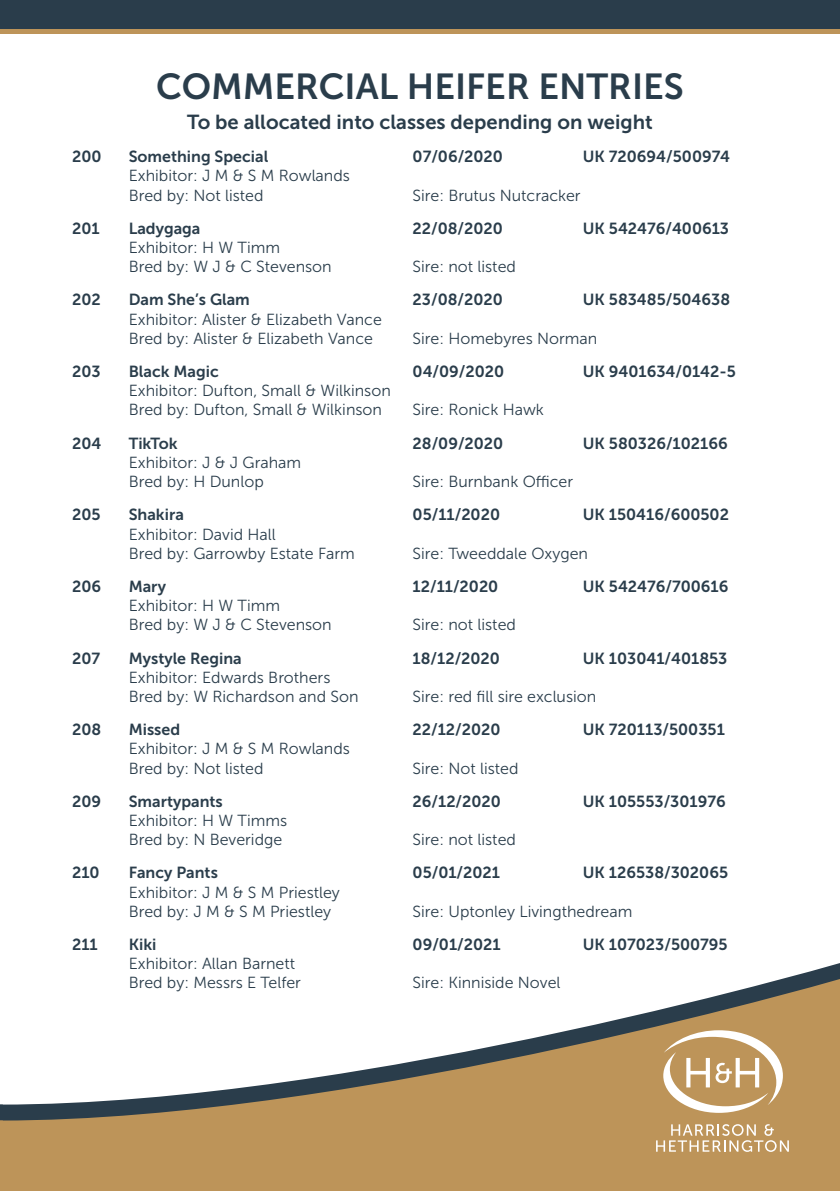
<style>
.page{position:relative;width:840px;height:1191px;background:#fff}
.page>*{position:absolute;margin:0;border:0;box-sizing:border-box;transform-origin:0 0}
.t1{font:36px "Museo Sans 700";color:#2a3d4b}
.t2{font:20.2px "Museo Sans 700";color:#2a3d4b}
.t3{font:16px/19.2px "Museo Sans 300";color:#2a3d4b}
.t4{font:16px "Museo Sans 700";color:#2a3d4b}
</style>
<div class="page">
<svg style="left:0;top:28px;width:839px;height:6px;fill:#bd9459"></svg>
<svg style="left:3px;top:974px;width:836px;height:217px;fill:#bd9459"></svg>
<svg style="left:0;top:1104px;width:3px;height:87px"></svg>
<div style="left:0;top:0;width:839px;height:28px;background:#2a3d4b"></div>
<svg style="left:663px;top:1030px;width:119px;height:82px"></svg>
<svg style="left:655px;top:1124px;width:133px;height:27px"></svg>
<h1 class="t1" style="left:156px;top:67px;width:529px">COMMERCIAL HEIFER ENTRIES</h1>
<p class="t2" style="left:187px;top:111px;width:467px">To be allocated into classes depending on weight</p>
<p class="t4" style="left:72px;top:148px;width:31px">200</p>
<p class="t4" style="left:129px;top:148px;width:141px">Something Special</p>
<p class="t4" style="left:412px;top:148px;width:92px">07/06/2020</p>
<p class="t4" style="left:582px;top:148px;width:149px">UK 720694/500974</p>
<p class="t3" style="left:129px;top:166px;width:223px">Exhibitor: J M &amp; S M Rowlands<br>Bred by: Not listed</p>
<p class="t3" style="left:412px;top:186px;width:169px">Sire: Brutus Nutcracker</p>
<p class="t4" style="left:72px;top:219px;width:29px">201</p>
<p class="t4" style="left:129px;top:219px;width:73px">Ladygaga</p>
<p class="t4" style="left:412px;top:219px;width:92px">22/08/2020</p>
<p class="t4" style="left:582px;top:219px;width:148px">UK 542476/400613</p>
<p class="t3" style="left:129px;top:238px;width:204px">Exhibitor: H W Timm<br>Bred by: W J &amp; C Stevenson</p>
<p class="t3" style="left:412px;top:257px;width:105px">Sire: not listed</p>
<p class="t4" style="left:72px;top:291px;width:30px">202</p>
<p class="t4" style="left:129px;top:291px;width:123px">Dam She’s Glam</p>
<p class="t4" style="left:412px;top:291px;width:92px">23/08/2020</p>
<p class="t4" style="left:582px;top:291px;width:149px">UK 583485/504638</p>
<p class="t3" style="left:129px;top:310px;width:254px">Exhibitor: Alister &amp; Elizabeth Vance<br>Bred by: Alister &amp; Elizabeth Vance</p>
<p class="t3" style="left:412px;top:329px;width:186px">Sire: Homebyres Norman</p>
<p class="t4" style="left:72px;top:362px;width:30px">203</p>
<p class="t4" style="left:129px;top:362px;width:92px">Black Magic</p>
<p class="t4" style="left:412px;top:362px;width:93px">04/09/2020</p>
<p class="t4" style="left:582px;top:362px;width:154px">UK 9401634/0142-5</p>
<p class="t3" style="left:129px;top:381px;width:263px">Exhibitor: Dufton, Small &amp; Wilkinson<br>Bred by: Dufton, Small &amp; Wilkinson</p>
<p class="t3" style="left:412px;top:400px;width:133px">Sire: Ronick Hawk</p>
<p class="t4" style="left:72px;top:434px;width:31px">204</p>
<p class="t4" style="left:129px;top:434px;width:51px">TikTok</p>
<p class="t4" style="left:412px;top:434px;width:92px">28/09/2020</p>
<p class="t4" style="left:582px;top:434px;width:146px">UK 580326/102166</p>
<p class="t3" style="left:129px;top:453px;width:174px">Exhibitor: J &amp; J Graham<br>Bred by: H Dunlop</p>
<p class="t3" style="left:412px;top:472px;width:162px">Sire: Burnbank Officer</p>
<p class="t4" style="left:72px;top:506px;width:30px">205</p>
<p class="t4" style="left:129px;top:506px;width:57px">Shakira</p>
<p class="t4" style="left:412px;top:506px;width:89px">05/11/2020</p>
<p class="t4" style="left:582px;top:506px;width:147px">UK 150416/600502</p>
<p class="t3" style="left:129px;top:524px;width:227px">Exhibitor: David Hall<br>Bred by: Garrowby Estate Farm</p>
<p class="t3" style="left:412px;top:544px;width:177px">Sire: Tweeddale Oxygen</p>
<p class="t4" style="left:72px;top:577px;width:31px">206</p>
<p class="t4" style="left:129px;top:577px;width:39px">Mary</p>
<p class="t4" style="left:412px;top:577px;width:87px">12/11/2020</p>
<p class="t4" style="left:582px;top:577px;width:147px">UK 542476/700616</p>
<p class="t3" style="left:129px;top:596px;width:204px">Exhibitor: H W Timm<br>Bred by: W J &amp; C Stevenson</p>
<p class="t3" style="left:412px;top:615px;width:105px">Sire: not listed</p>
<p class="t4" style="left:72px;top:649px;width:30px">207</p>
<p class="t4" style="left:129px;top:649px;width:114px">Mystyle Regina</p>
<p class="t4" style="left:412px;top:649px;width:89px">18/12/2020</p>
<p class="t4" style="left:582px;top:649px;width:146px">UK 103041/401853</p>
<p class="t3" style="left:129px;top:668px;width:231px">Exhibitor: Edwards Brothers<br>Bred by: W Richardson and Son</p>
<p class="t3" style="left:412px;top:687px;width:185px">Sire: red fill sire exclusion</p>
<p class="t4" style="left:72px;top:720px;width:31px">208</p>
<p class="t4" style="left:129px;top:720px;width:53px">Missed</p>
<p class="t4" style="left:412px;top:720px;width:89px">22/12/2020</p>
<p class="t4" style="left:582px;top:720px;width:143px">UK 720113/500351</p>
<p class="t3" style="left:129px;top:739px;width:223px">Exhibitor: J M &amp; S M Rowlands<br>Bred by: Not listed</p>
<p class="t3" style="left:412px;top:758px;width:107px">Sire: Not listed</p>
<p class="t4" style="left:72px;top:792px;width:31px">209</p>
<p class="t4" style="left:129px;top:792px;width:96px">Smartypants</p>
<p class="t4" style="left:412px;top:792px;width:90px">26/12/2020</p>
<p class="t4" style="left:582px;top:792px;width:144px">UK 105553/301976</p>
<p class="t3" style="left:129px;top:811px;width:160px">Exhibitor: H W Timms<br>Bred by: N Beveridge</p>
<p class="t3" style="left:412px;top:830px;width:105px">Sire: not listed</p>
<p class="t4" style="left:72px;top:864px;width:29px">210</p>
<p class="t4" style="left:129px;top:864px;width:91px">Fancy Pants</p>
<p class="t4" style="left:412px;top:864px;width:89px">05/01/2021</p>
<p class="t4" style="left:582px;top:864px;width:147px">UK 126538/302065</p>
<p class="t3" style="left:129px;top:882px;width:213px">Exhibitor: J M &amp; S M Priestley<br>Bred by: J M &amp; S M Priestley</p>
<p class="t3" style="left:412px;top:902px;width:221px">Sire: Uptonley Livingthedream</p>
<p class="t4" style="left:72px;top:935px;width:27px">211</p>
<p class="t4" style="left:129px;top:935px;width:29px">Kiki</p>
<p class="t4" style="left:412px;top:935px;width:89px">09/01/2021</p>
<p class="t4" style="left:582px;top:935px;width:146px">UK 107023/500795</p>
<p class="t3" style="left:129px;top:954px;width:174px">Exhibitor: Allan Barnett<br>Bred by: Messrs E Telfer</p>
<p class="t3" style="left:412px;top:973px;width:149px">Sire: Kinniside Novel</p>
</div>
